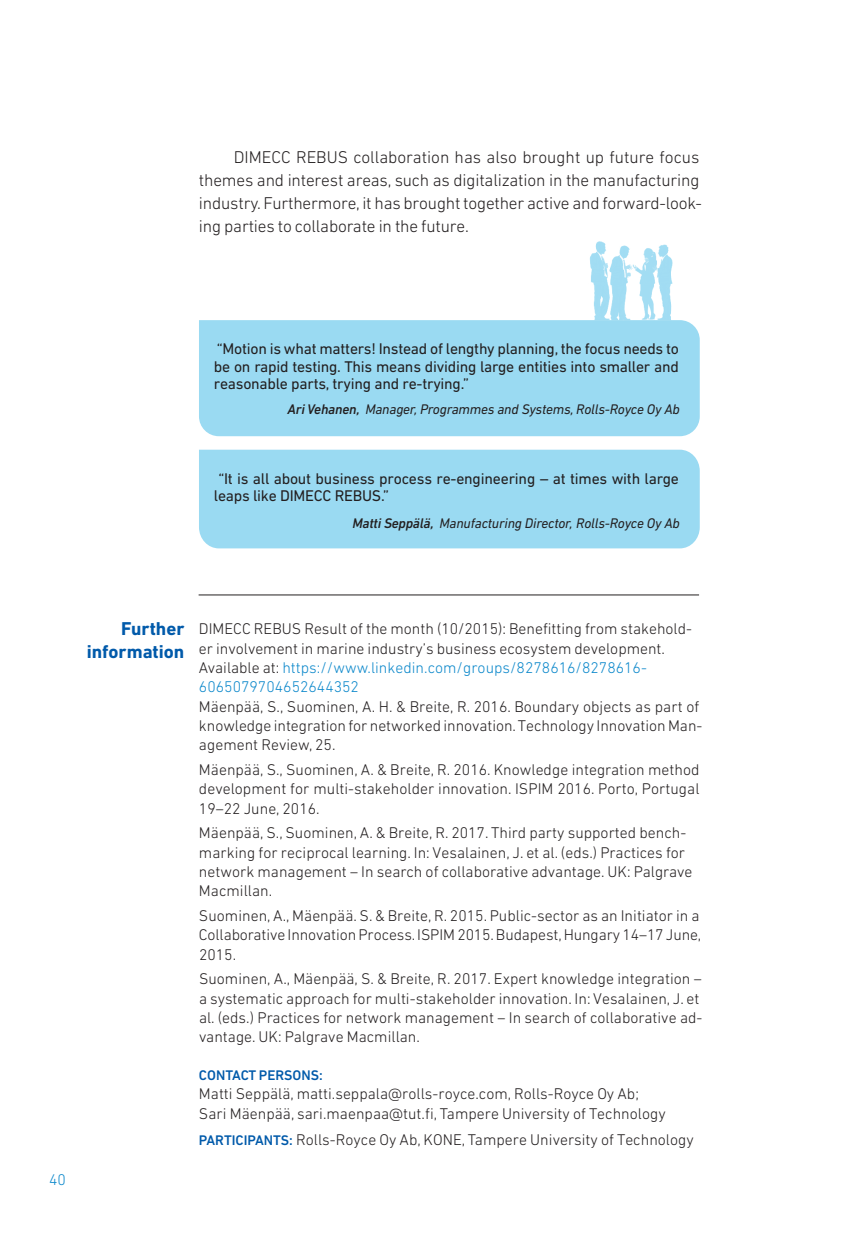
<style>
.page{position:relative;width:859px;height:1241px;background:#fff}
.page>*{position:absolute;margin:0;border:0;box-sizing:border-box;transform-origin:0 0}
.t1{font:700 18.9px/22.9px "DIN Next LT Pro";color:#015aaa;text-align:right}
.t2{font:300 17.32px/22.9px "DIN Next LT Pro";letter-spacing:-.01em;color:#231f20}
.t3{font:300 15.75px/19.4px "DIN Next LT Pro";color:#231f20}
.t4{font:15.75px/17.3px "DIN Next LT Pro";letter-spacing:-.015em;color:#231f20;text-align:justify}
.t5{font:300 15.75px "DIN Next LT Pro";color:#0c88cb}
.t6{font:italic 14.17px "DIN Next LT Pro";letter-spacing:-.015em;color:#231f20}
.t7{font:500 14.17px "DIN Next LT Pro";color:#015aaa}
.s1{font-weight:500}
.s2{color:#0c88cb}
.s3{font-weight:500;font-size:14.17px;color:#015aaa}
</style>
<div class="page">
<div style="left:199px;top:320px;width:500px;height:116px;background:#9adaf2"></div>
<div style="left:199px;top:449px;width:500px;height:99px;background:#9adaf2"></div>
<img style="left:585px;top:241px;width:115px;height:113px">
<hr style="left:198px;top:594px;width:500px;height:1px;background:#231f20">
<p class="t2" style="left:199px;top:146px;width:504px;text-indent:35px">DIMECC REBUS collaboration has also brought up future focus themes and interest areas, such as digitalization in the manufacturing industry.Furthermore, it has brought together active and forward-look&shy;ing parties to collaborate in the future.</p>
<p class="t4" style="left:214px;top:340px;width:466px">“Motion is what matters! Instead of lengthy planning, the focus needs to be on rapid testing. This means dividing large entities into smaller and reasonable parts, trying and re-trying.”</p>
<p class="t6" style="left:287px;top:404px;width:393px"><span class="s1">Ari Vehanen,</span> Manager, Programmes and Systems, Rolls-Royce Oy Ab</p>
<p class="t4" style="left:214px;top:469px;width:466px">“It is all about business process re-engineering – at times with large leaps like DIMECC REBUS.”</p>
<p class="t6" style="left:352px;top:518px;width:329px"><span class="s1">Matti Seppälä,</span> Manufacturing Director, Rolls-Royce Oy Ab</p>
<p class="t5" style="left:49px;top:1169px;width:18px">40</p>
<p class="t1" style="left:87px;top:617px;width:99px">Further information</p>
<p class="t3" style="left:199px;top:619px;width:494px">DIMECC REBUS Result of the month (10/2015): Benefitting from stakehold&shy;er involvement in marine industry’s business ecosystem development.<br>Available at: <span class="s2">https://www.linkedin.com/groups/8278616/8278616- 6065079704652644352</span></p>
<p class="t3" style="left:199px;top:696px;width:504px">Mäenpää, S., Suominen, A. h. &amp; Breite, R. 2016. Boundary objects as part of knowledge integration for networked innovation.Technology InnovationMan&shy;agement Review, 25.</p>
<p class="t3" style="left:199px;top:759px;width:502px;text-align:justify">Mäenpää, S., Suominen, A. &amp; Breite, R. 2016. Knowledge integration method development for multi-stakeholder innovation. ISPIM 2016. Porto, Portugal 19–22 June, 2016.</p>
<p class="t3" style="left:199px;top:823px;width:495px">Mäenpää, S., Suominen, A. &amp; Breite, R. 2017. Third party supported bench&shy;marking for reciprocal learning. In: Vesalainen, J. et al. (eds.) Practices for network management – In search of collaborative advantage. UK: Palgrave Macmillan.</p>
<p class="t3" style="left:199px;top:905px;width:503px;text-align:justify">Suominen, A., Mäenpää. S. &amp; Breite, R. 2015. Public-sector as an Initiator in a Collaborative InnovationProcess.ISPIM2015.Budapest,hungary 14–17 June, 2015.</p>
<p class="t3" style="left:199px;top:968px;width:504px">Suominen, A., Mäenpää, S. &amp; Breite, R. 2017. Expert knowledge integration – a systematic approach for multi-stakeholder innovation. In: Vesalainen, J. et al. (eds.) Practices for network management – In search of collaborative ad&shy;vantage. UK: Palgrave Macmillan.</p>
<p class="t7" style="left:199px;top:1066px;width:125px">CONTACT PERSONS:</p>
<p class="t3" style="left:199px;top:1084px;width:468px">Matti Seppälä, matti.seppala@rolls-royce.com, Rolls-Royce Oy Ab;<br>Sari Mäenpää, sari.maenpaa@tut.fi, Tampere University of Technology</p>
<p class="t3" style="left:199px;top:1129px;width:496px"><span class="s3">PARTICIPANTS:</span> Rolls-Royce Oy Ab, KONE, Tampere University of Technology</p>
</div>
